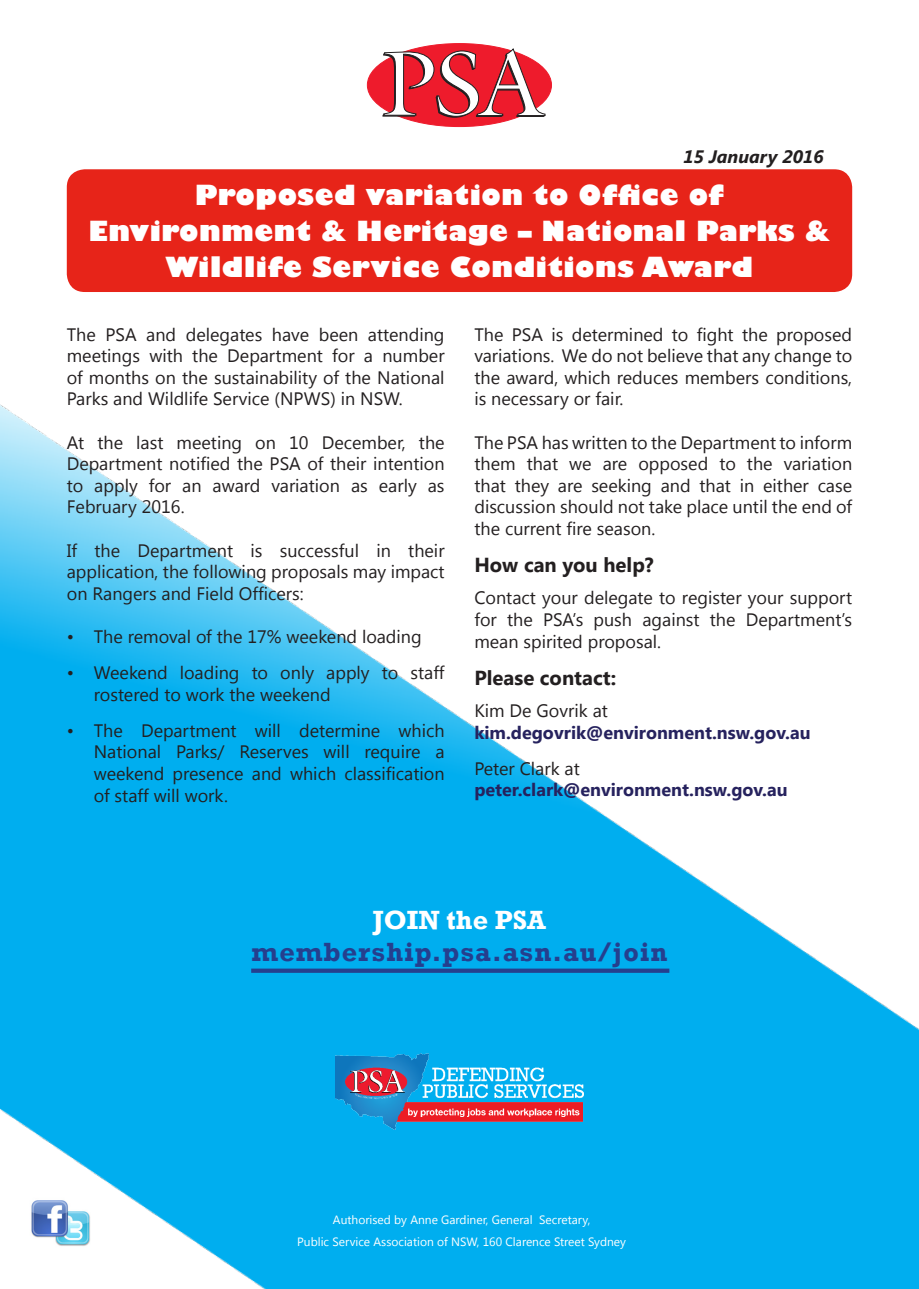
<style>
.page{position:relative;width:919px;height:1289px;background:#fff}
.page>*{position:absolute;margin:0;border:0;box-sizing:border-box;transform-origin:0 0}
.t1{font:800 27px/36px "Gill Sans";letter-spacing:.02em;color:#fff;text-align:center}
.Body_text{font:700 27px "Rockwell";letter-spacing:.04em;color:#253f8e}
.Body_text-2{font:700 27px "Rockwell";color:#fff}
.Sub_Heading{font:700 20.25px "Segoe UI";color:#231f20}
.Body_text-3{font:18px/21.6px "Segoe UI";color:#231f20;text-align:justify}
.Body_text-4{font:700 18px "Segoe UI";color:#26225e}
.Body_text-5{font:italic 700 18px "Segoe UI";color:#231f20}
.Body_text-6{font:12px "Segoe UI";color:#fff}
</style>
<div class="page">
<div style="left:67px;top:169px;width:785px;height:123px;background:#e72419;border-radius:18px"></div>
<img style="left:0;top:404px;width:918px;height:884px">
<div style="left:367px;top:44px;width:184px;height:83px;background:#ee1b2c;border-radius:50%"></div>
<svg style="left:382px;top:48px;width:163px;height:70px"></svg>
<img style="left:335px;top:1053px;width:248px;height:76px">
<img style="left:21px;top:1195px;width:78px;height:58px">
<svg style="left:251px;top:968px;width:418px;height:4px;background:#1f4f9c"></svg>
<p class="Body_text-5" style="left:683px;top:143px;width:142px">15 January 2016</p>
<p class="t1" style="left:195px;top:179px;width:530px">Proposed variation to Office of</p>
<p class="t1" style="left:88px;top:215px;width:743px">Environment &amp; Heritage – National Parks &amp;<br>Wildlife Service Conditions Award</p>
<p class="Body_text-3" style="left:67px;top:322px;width:379px">The PSA and delegates have been attending meetings with the Department for a number of months on the sustainability of the National Parks and Wildlife Service (NPWS) in NSW.</p>
<p class="Body_text-3" style="left:67px;top:430px;width:379px">At the last meeting on 10 December, the Department notified the PSA of their intention to apply for an award variation as early as February 2016.</p>
<p class="Body_text-3" style="left:67px;top:538px;width:379px">If the Department is successful in their application, the following proposals may impact on Rangers and Field Officers:</p>
<p class="Body_text-3" style="left:67px;top:625px;width:356px">• The removal of the 17% weekend loading</p>
<p class="Body_text-3" style="left:94px;top:661px;width:352px;text-indent:-27px">• Weekend loading to only apply to staff rostered to work the weekend</p>
<p class="Body_text-3" style="left:94px;top:718px;width:352px;text-indent:-27px">• The Department will determine which National Parks/ Reserves will require a weekend presence and which classification of staff will work.</p>
<p class="Body_text-3" style="left:474px;top:322px;width:379px">The PSA is determined to fight the proposed variations. We do not believe that any change to the award, which reduces members conditions, is necessary or fair.</p>
<p class="Body_text-3" style="left:474px;top:430px;width:379px">The PSA has written to the Department to inform them that we are opposed to the variation that they are seeking and that in either case discussion should not take place until the end of the current fire season.</p>
<p class="Sub_Heading" style="left:474px;top:550px;width:181px">How can you help?</p>
<p class="Body_text-3" style="left:474px;top:586px;width:379px">Contact your delegate to register your support for the PSA’s push against the Department’s mean spirited proposal.</p>
<p class="Sub_Heading" style="left:474px;top:663px;width:143px">Please contact:</p>
<p class="Body_text-3" style="left:474px;top:699px;width:135px">Kim De Govrik at</p>
<p class="Body_text-4" style="left:474px;top:719px;width:337px">kim.degovrik@environment.nsw.gov.au</p>
<p class="Body_text-3" style="left:474px;top:756px;width:107px">Peter Clark at</p>
<p class="Body_text-4" style="left:474px;top:777px;width:315px">peter.clark@environment.nsw.gov.au</p>
<p class="Body_text-2" style="left:373px;top:903px;width:175px">JOIN the PSA</p>
<p class="Body_text" style="left:251px;top:935px;width:417px">membership.psa.asn.au/join</p>
<p class="Body_text-6" style="left:333px;top:1211px;width:259px">Authorised by Anne Gardiner, General Secretary,</p>
<p class="Body_text-6" style="left:297px;top:1232px;width:330px">Public Service Association of NSW, 160 Clarence Street Sydney</p>
</div>
